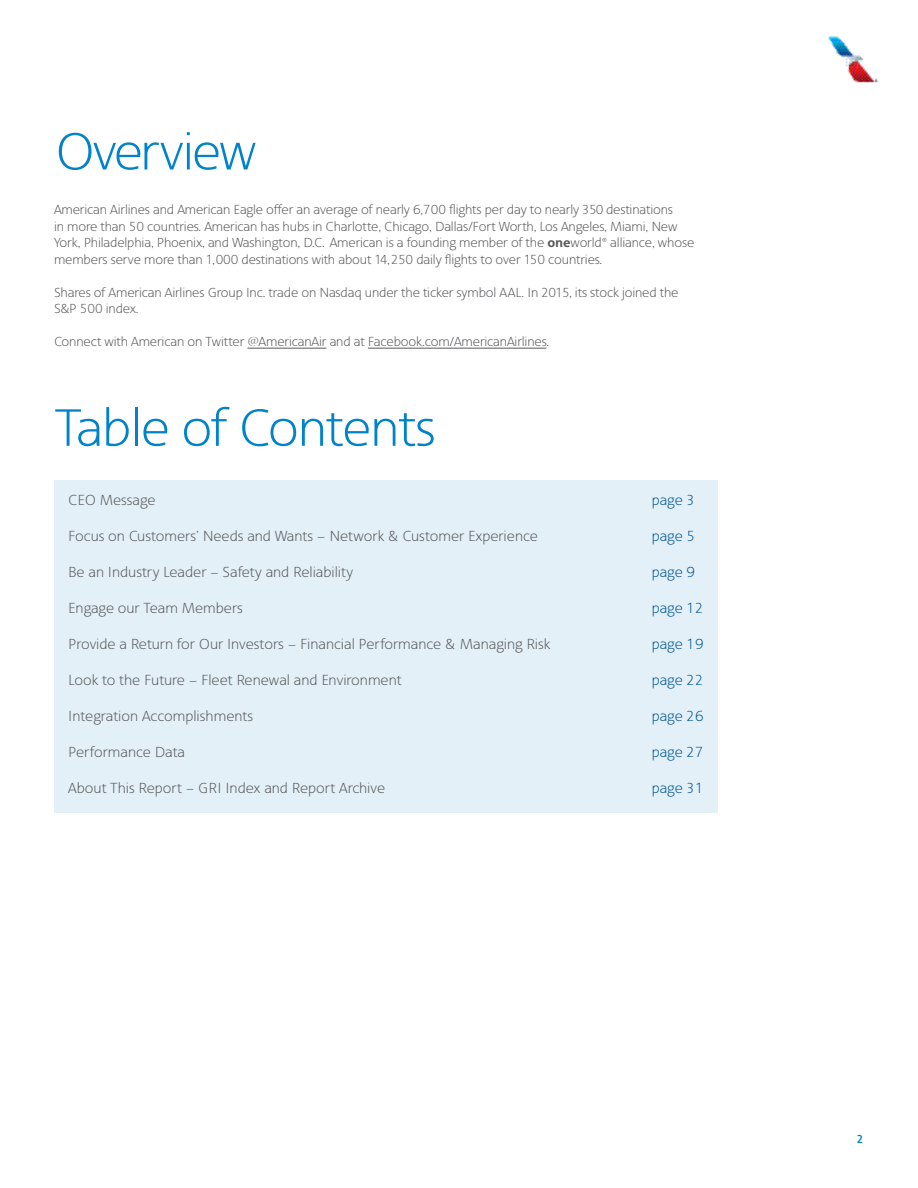
<style>
.page{position:relative;width:918px;height:1188px;background:#fff}
.page>*{position:absolute;margin:0;border:0;box-sizing:border-box;transform-origin:0 0}
.t1{font:300 54px "American Sans";letter-spacing:-.02em;color:#0083ca}
.t2{font:300 54px "American Sans";letter-spacing:-.04em;color:#0083ca}
.t3{font:300 15px "American Sans";color:#58595b}
.t4{font:300 15px "American Sans";color:#005496}
.t5{font:300 13.5px/16.5px "American Sans";letter-spacing:-.01em;color:#58595b}
.t6{font:500 12px "American Sans";color:#0083ca}
.s1{font-weight:700}
</style>
<div class="page">
<img style="left:828px;top:37px;width:51px;height:46px">
<hr style="left:247px;top:348px;width:79px;height:1px;background:#58595b">
<hr style="left:368px;top:348px;width:178px;height:1px;background:#58595b">
<div style="left:55px;top:480px;width:663px;height:333px;background:#e3f0f7"></div>
<p class="t2" style="left:55px;top:122px;width:203px">Overview</p>
<p class="t5" style="left:54px;top:202px;width:642px">American Airlines and American Eagle offer an average of nearly 6,700 flights per day to nearly 350 destinations<br>in more than 50 countries. American has hubs in Charlotte, Chicago, Dallas/Fort Worth, Los Angeles, Miami, New York, Philadelphia, Phoenix, and Washington, D.C. American is a founding member of the <span class="s1">one</span>world® alliance, whose members serve more than 1,000 destinations with about 14,250 daily flights to over 150 countries.</p>
<p class="t5" style="left:54px;top:284px;width:626px">Shares of American Airlines Group Inc. trade on Nasdaq under the ticker symbol AAL. In 2015, its stock joined the<br>S&amp;P 500 index.</p>
<p class="t5" style="left:54px;top:334px;width:497px">Connect with American on Twitter @AmericanAir and at Facebook.com/AmericanAirlines.</p>
<p class="t1" style="left:55px;top:398px;width:383px">Table of Contents</p>
<p class="t3" style="left:68px;top:492px;width:89px">CEO Message</p>
<p class="t4" style="left:652px;top:492px;width:45px">page 3</p>
<p class="t3" style="left:68px;top:528px;width:471px">Focus on Customers’ Needs and Wants – Network &amp; Customer Experience</p>
<p class="t4" style="left:652px;top:528px;width:45px">page 5</p>
<p class="t3" style="left:68px;top:564px;width:286px">Be an Industry Leader – Safety and Reliability</p>
<p class="t4" style="left:652px;top:564px;width:45px">page 9</p>
<p class="t3" style="left:68px;top:600px;width:176px">Engage our Team Members</p>
<p class="t4" style="left:652px;top:600px;width:53px">page 12</p>
<p class="t3" style="left:68px;top:636px;width:484px">Provide a Return for Our Investors – Financial Performance &amp; Managing Risk</p>
<p class="t4" style="left:652px;top:636px;width:53px">page 19</p>
<p class="t3" style="left:68px;top:672px;width:335px">Look to the Future – Fleet Renewal and Environment</p>
<p class="t4" style="left:652px;top:672px;width:53px">page 22</p>
<p class="t3" style="left:68px;top:708px;width:187px">Integration Accomplishments</p>
<p class="t4" style="left:652px;top:708px;width:53px">page 26</p>
<p class="t3" style="left:68px;top:744px;width:118px">Performance Data</p>
<p class="t4" style="left:652px;top:744px;width:53px">page 27</p>
<p class="t3" style="left:68px;top:780px;width:318px">About This Report – GRI Index and Report Archive</p>
<p class="t4" style="left:652px;top:780px;width:53px">page 31</p>
<p class="t6" style="left:857px;top:1132px;width:9px">2</p>
</div>
